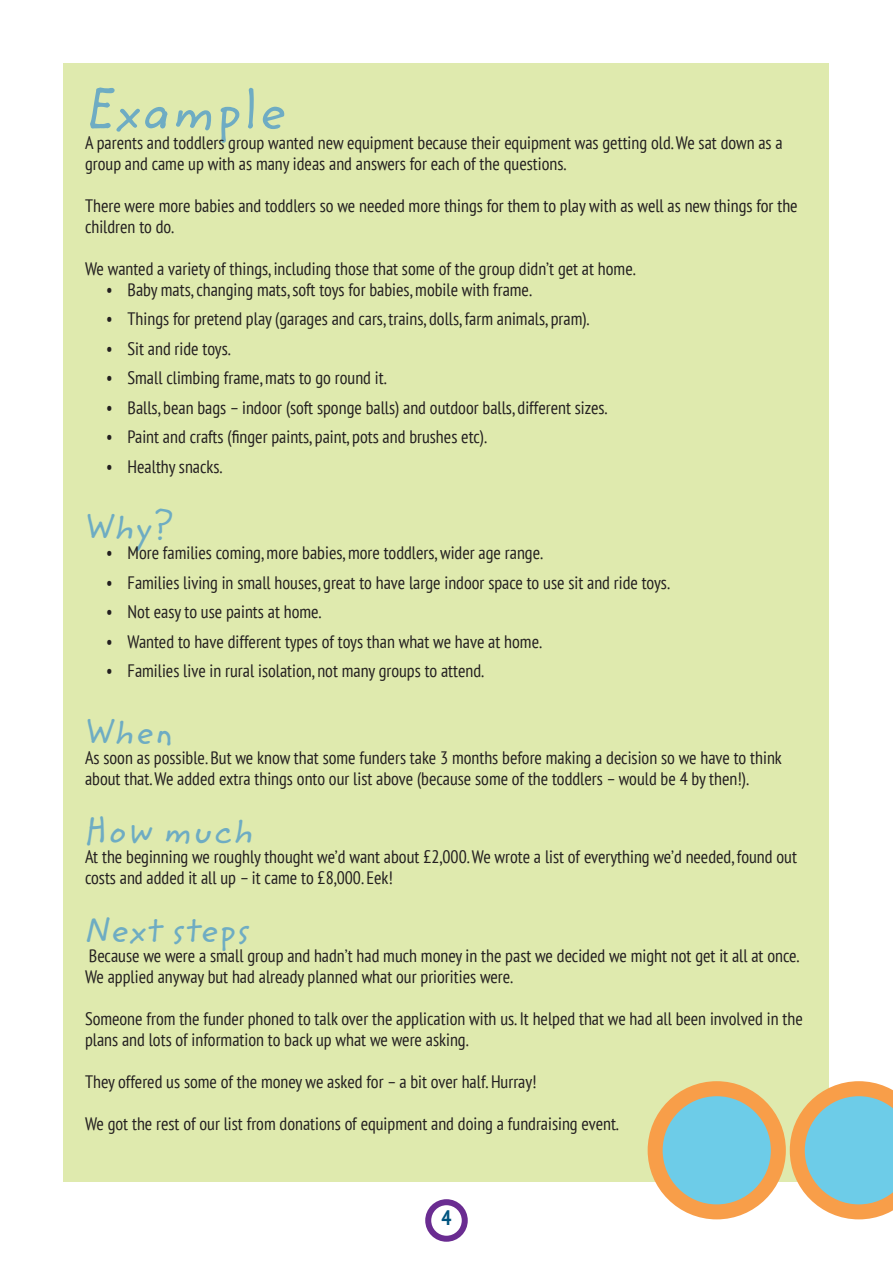
<style>
.page{position:relative;width:893px;height:1263px;background:#fff}
.page>*{position:absolute;margin:0;border:0;box-sizing:border-box;transform-origin:0 0}
.text{font:54px "Zemke Hand ITC Std";letter-spacing:.04em;color:#6eacc3}
.titles{font:36px "Zemke Hand ITC Std";letter-spacing:.04em;color:#6eacc3}
.titles-2{font:36px "Zemke Hand ITC Std";letter-spacing:.02em;color:#6eacc3}
.t1{font:700 condensed 21px "PT Sans";color:#005480}
.text-2{font:condensed 18px/21px "PT Sans";color:#231f20}
.bullets{font:condensed 18px "PT Sans";color:#231f20}
</style>
<div class="page">
<div style="left:425px;top:1199px;width:43px;height:43px;border:6px solid #6a2c91;border-radius:50%"></div>
<div style="left:64px;top:64px;width:765px;height:1118px;background:#dfeaae"></div>
<svg style="left:790px;top:1081px;width:103px;height:138px;background:#a8c5b9"></svg>
<div style="left:655px;top:1089px;width:123px;height:123px;background:#6dcce8;border-radius:50%"></div>
<div style="left:648px;top:1081px;width:138px;height:138px;border:15px solid #f89e49;border-radius:50%"></div>
<p class="text" style="left:85px;top:72px;width:203px">Example</p>
<p class="text-2" style="left:85px;top:131px;width:699px">A parents and toddlers group wanted new equipment because their equipment was getting old. We sat down as a group and came up with as many ideas and answers for each of the questions.</p>
<p class="text-2" style="left:85px;top:194px;width:714px">There were more babies and toddlers so we needed more things for them to play with as well as new things for the children to do.</p>
<p class="text-2" style="left:85px;top:257px;width:552px">We wanted a variety of things, including those that some of the group didn’t get at home.</p>
<p class="bullets" style="left:106px;top:278px;width:427px">• Baby mats, changing mats, soft toys for babies, mobile with frame.</p>
<p class="bullets" style="left:106px;top:307px;width:485px">• Things for pretend play (garages and cars, trains, dolls, farm animals, pram).</p>
<p class="bullets" style="left:106px;top:337px;width:126px">• Sit and ride toys.</p>
<p class="bullets" style="left:106px;top:366px;width:282px">• Small climbing frame, mats to go round it.</p>
<p class="bullets" style="left:106px;top:396px;width:503px">• Balls, bean bags – indoor (soft sponge balls) and outdoor balls, different sizes.</p>
<p class="bullets" style="left:106px;top:425px;width:382px">• Paint and crafts (finger paints, paint, pots and brushes etc).</p>
<p class="bullets" style="left:106px;top:455px;width:118px">• Healthy snacks.</p>
<p class="titles" style="left:85px;top:501px;width:91px">Why?</p>
<p class="bullets" style="left:106px;top:541px;width:438px">• More families coming, more babies, more toddlers, wider age range.</p>
<p class="bullets" style="left:106px;top:571px;width:565px">• Families living in small houses, great to have large indoor space to use sit and ride toys.</p>
<p class="bullets" style="left:106px;top:600px;width:217px">• Not easy to use paints at home.</p>
<p class="bullets" style="left:106px;top:630px;width:437px">• Wanted to have different types of toys than what we have at home.</p>
<p class="bullets" style="left:106px;top:659px;width:379px">• Families live in rural isolation, not many groups to attend.</p>
<p class="titles" style="left:85px;top:706px;width:89px">When</p>
<p class="text-2" style="left:85px;top:746px;width:698px">As soon as possible. But we know that some funders take 3 months before making a decision so we have to think about that. We added extra things onto our list above (because some of the toddlers – would be 4 by then!).</p>
<p class="titles" style="left:85px;top:805px;width:170px">How much</p>
<p class="text-2" style="left:85px;top:845px;width:713px">At the beginning we roughly thought we’d want about £2,000. We wrote a list of everything we’d needed, found out costs and added it all up – it came to £8,000. Eek!</p>
<p class="titles-2" style="left:85px;top:904px;width:166px">Next steps</p>
<p class="text-2" style="left:85px;top:944px;width:716px">Because we were a small group and hadn’t had much money in the past we decided we might not get it all at once.<br>We applied anyway but had already planned what our priorities were.</p>
<p class="text-2" style="left:85px;top:1007px;width:719px">Someone from the funder phoned to talk over the application with us. It helped that we had all been involved in the plans and lots of information to back up what we were asking.</p>
<p class="text-2" style="left:85px;top:1070px;width:453px">They offered us some of the money we asked for – a bit over half. Hurray!</p>
<p class="text-2" style="left:85px;top:1112px;width:535px">We got the rest of our list from donations of equipment and doing a fundraising event.</p>
<p class="t1" style="left:441px;top:1203px;width:12px">4</p>
</div>
